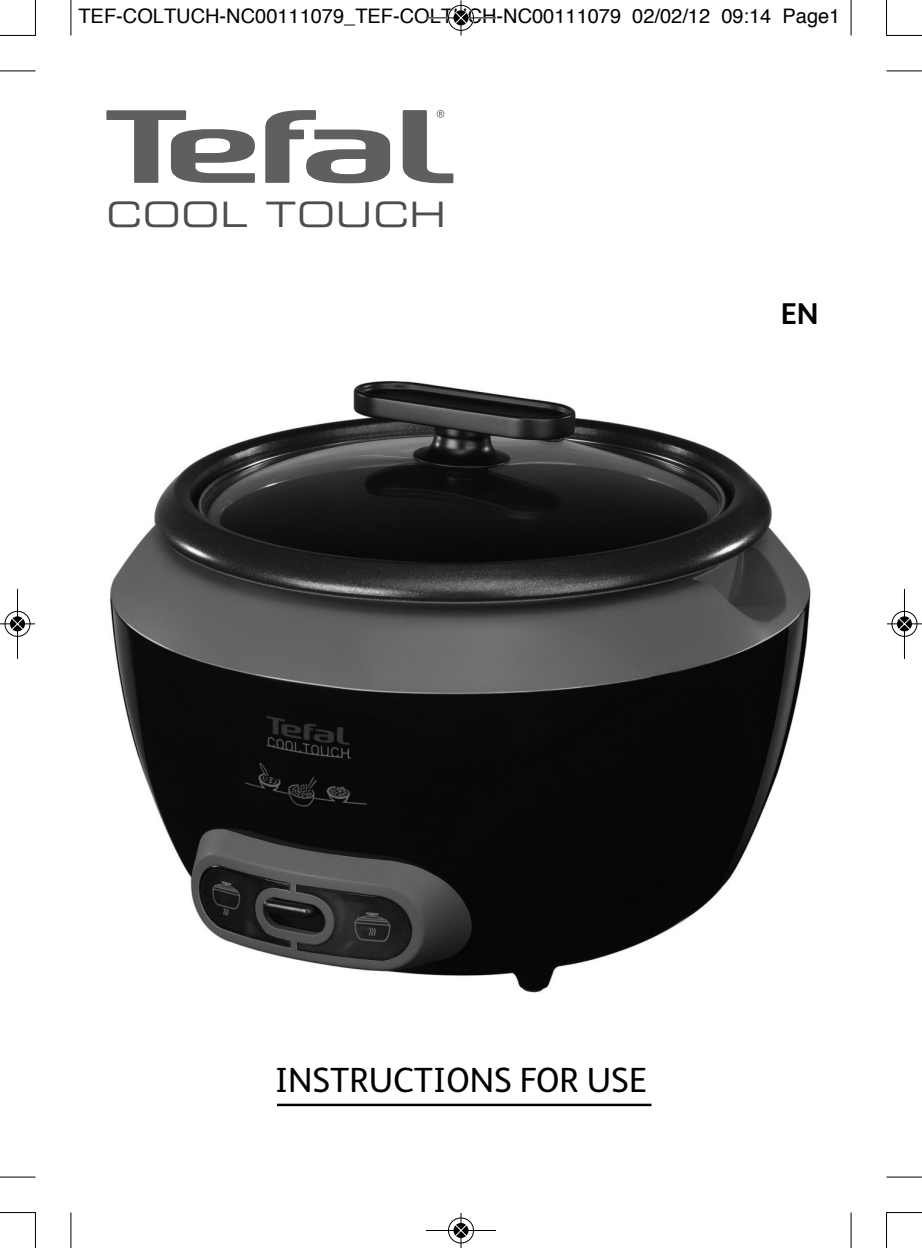
<style>
.page{position:relative;width:922px;height:1248px;background:#fff}
.page>*{position:absolute;margin:0;border:0;box-sizing:border-box;transform-origin:0 0}
.t1{font:35px "FS Albert";color:#000}
.t2{font:35px "Eurostile Extended Two";letter-spacing:.025em;color:#4d4d4d}
.t3{font:700 30px "FS Albert";color:#000}
.t4{font:20px "Helvetica";color:#000}
</style>
<div class="page">
<img style="left:110px;top:380px;width:701px;height:613px">
<svg style="left:106px;top:110px;width:149px;height:73px"></svg>
<svg style="left:402px;top:110px;width:51px;height:73px"></svg>
<svg style="left:265px;top:110px;width:125px;height:73px"></svg>
<hr style="left:277px;top:1103px;width:374px;height:3px;background:#000">
<hr style="left:70px;top:0;width:1px;height:35px;background:#000">
<hr style="left:0;top:70px;width:35px;height:1px;background:#000">
<hr style="left:850px;top:0;width:1px;height:35px;background:#000">
<hr style="left:886px;top:70px;width:35px;height:1px;background:#000">
<hr style="left:70px;top:1212px;width:1px;height:35px;background:#000">
<hr style="left:0;top:1176px;width:35px;height:1px;background:#000">
<hr style="left:850px;top:1212px;width:1px;height:35px;background:#000">
<hr style="left:886px;top:1176px;width:35px;height:1px;background:#000">
<hr style="left:35px;top:0;width:1px;height:35px;background:#000">
<hr style="left:0;top:35px;width:35px;height:1px;background:#000">
<hr style="left:885px;top:0;width:1px;height:35px;background:#000">
<hr style="left:886px;top:35px;width:35px;height:1px;background:#000">
<hr style="left:35px;top:1212px;width:1px;height:35px;background:#000">
<hr style="left:0;top:1211px;width:35px;height:1px;background:#000">
<hr style="left:885px;top:1212px;width:1px;height:35px;background:#000">
<hr style="left:886px;top:1211px;width:35px;height:1px;background:#000">
<div style="left:447px;top:5px;width:27px;height:26px;border:2px solid #fff;border-radius:50%"></div>
<svg style="left:453px;top:10px;width:16px;height:16px"></svg>
<hr style="left:426px;top:17px;width:70px;height:1px;background:#000">
<hr style="left:460px;top:0;width:1px;height:35px;background:#000">
<div style="left:448px;top:5px;width:25px;height:26px;border:1px solid #000;border-radius:50%"></div>
<svg style="left:453px;top:10px;width:15px;height:15px"></svg>
<svg style="left:454px;top:12px;width:13px;height:12px"></svg>
<div style="left:447px;top:1216px;width:27px;height:27px;border:2px solid #fff;border-radius:50%"></div>
<svg style="left:453px;top:1222px;width:16px;height:16px"></svg>
<hr style="left:426px;top:1229px;width:70px;height:1px;background:#000">
<hr style="left:460px;top:1212px;width:1px;height:35px;background:#000">
<div style="left:448px;top:1217px;width:25px;height:26px;border:1px solid #000;border-radius:50%"></div>
<svg style="left:453px;top:1222px;width:15px;height:15px"></svg>
<svg style="left:454px;top:1223px;width:13px;height:13px"></svg>
<div style="left:4px;top:610px;width:27px;height:27px;border:2px solid #fff;border-radius:50%"></div>
<hr style="left:17px;top:588px;width:1px;height:70px;background:#000">
<hr style="left:0;top:623px;width:35px;height:1px;background:#000">
<div style="left:5px;top:611px;width:25px;height:25px;border:1px solid #000;border-radius:50%"></div>
<svg style="left:10px;top:616px;width:15px;height:15px"></svg>
<svg style="left:11px;top:617px;width:13px;height:13px"></svg>
<div style="left:890px;top:610px;width:27px;height:27px;border:2px solid #fff;border-radius:50%"></div>
<svg style="left:896px;top:615px;width:16px;height:16px"></svg>
<hr style="left:903px;top:588px;width:1px;height:70px;background:#000">
<hr style="left:886px;top:623px;width:35px;height:1px;background:#000">
<div style="left:891px;top:611px;width:26px;height:25px;border:1px solid #000;border-radius:50%"></div>
<svg style="left:896px;top:616px;width:15px;height:15px"></svg>
<svg style="left:897px;top:617px;width:13px;height:13px"></svg>
<p class="t4" style="left:78px;top:7px;width:763px">TEF-COLTUCH-NC00111079_TEF-COLTUCH-NC00111079 02/02/12 09:14 Page1</p>
<h1 class="t2" style="left:106px;top:202px;width:341px">COOL TOUCH</h1>
<h2 class="t3" style="left:780px;top:303px;width:39px">EN</h2>
<h1 class="t1" style="left:275px;top:1068px;width:373px">INSTRUCTIONS FOR USE</h1>
</div>
